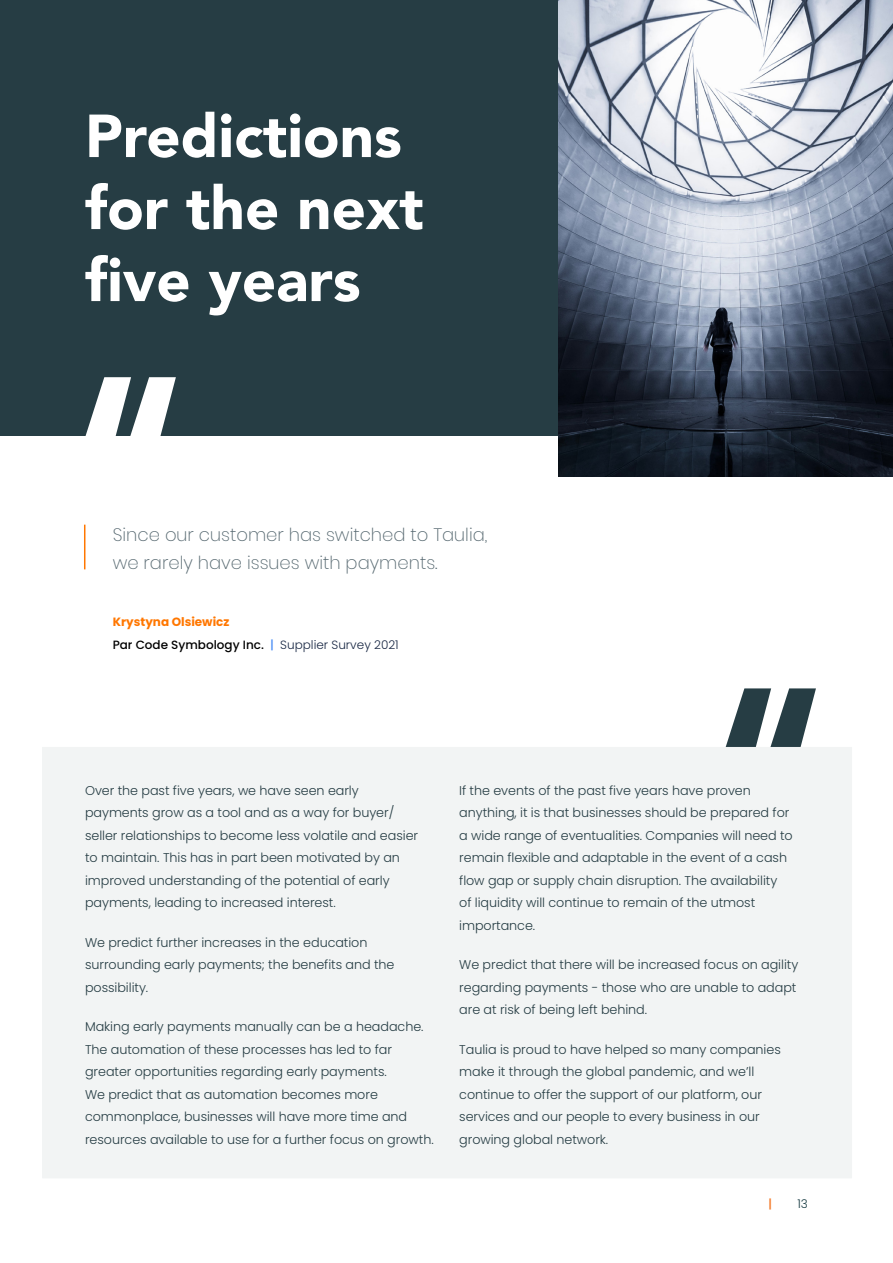
<style>
.page{position:relative;width:893px;height:1263px;background:#fff}
.page>*{position:absolute;margin:0;border:0;box-sizing:border-box;transform-origin:0 0}
.Main_heading{font:900 60px/72px "Avenir LT Pro";color:#fff}
.Paragraph_Style1{font:200 18px/28.5px "Poppins";color:#566870}
.Body_Text{font:300 12.75px/22.5px "Poppins";letter-spacing:-.005em;color:#263d44}
.Paragraph_Style1-2{font:500 12px "Poppins";color:#000}
.Paragraph_Style1-3{font:700 12px "Poppins";color:#f70}
.Body_Text-2{font:300 12px "Poppins";color:#163a41}
.Body_Text-3{font:700 12px "Gotham";color:#f47c2c}
.s1{color:#4d8ff5}
.s2{font-weight:300;color:#192844}
</style>
<div class="page">
<div style="left:0;top:0;width:893px;height:435px;background:#263d44"></div>
<hr style="left:84px;top:525px;width:1px;height:44px;background:#f70">
<svg style="left:725px;top:688px;width:91px;height:59px"></svg>
<svg style="left:85px;top:377px;width:91px;height:59px"></svg>
<img style="left:558px;top:0;width:335px;height:476px">
<div style="left:43px;top:747px;width:808px;height:431px;background:#f2f4f4"></div>
<p class="Main_heading" style="left:85px;top:100px;width:340px">Predictions for the next five years</p>
<p class="Paragraph_Style1" style="left:113px;top:520px;width:376px">Since our customer has switched to Taulia, we rarely have issues with payments.</p>
<p class="Paragraph_Style1-3" style="left:113px;top:615px;width:118px">Krystyna Olsiewicz</p>
<p class="Paragraph_Style1-2" style="left:113px;top:638px;width:288px">Par Code Symbology Inc. <span class="s1">|</span> <span class="s2">Supplier Survey 2021</span></p>
<p class="Body_Text" style="left:85px;top:779px;width:335px">Over the past five years, we have seen early payments grow as a tool and as a way for buyer/ seller relationships to become less volatile and easier to maintain. This has in part been motivated by an improved understanding of the potential of early payments, leading to increased interest.</p>
<p class="Body_Text" style="left:85px;top:931px;width:311px">We predict further increases in the education surrounding early payments; the benefits and the possibility.</p>
<p class="Body_Text" style="left:85px;top:1015px;width:350px">Making early payments manually can be a headache.<br>The automation of these processes has led to far greater opportunities regarding early payments.<br>We predict that as automation becomes more commonplace, businesses will have more time and resources available to use for a further focus on growth.</p>
<p class="Body_Text" style="left:459px;top:779px;width:335px">If the events of the past five years have proven anything, it is that businesses should be prepared for a wide range of eventualities. Companies will need to remain flexible and adaptable in the event of a cash flow gap or supply chain disruption. The availability<br>of liquidity will continue to remain of the utmost importance.</p>
<p class="Body_Text" style="left:459px;top:953px;width:341px">We predict that there will be increased focus on agility regarding payments - those who are unable to adapt are at risk of being left behind.</p>
<p class="Body_Text" style="left:459px;top:1038px;width:323px">Taulia is proud to have helped so many companies make it through the global pandemic, and we’ll continue to offer the support of our platform, our services and our people to every business in our growing global network.</p>
<p class="Body_Text-3" style="left:768px;top:1195px;width:6px">|</p>
<p class="Body_Text-2" style="left:797px;top:1197px;width:12px">13</p>
</div>
